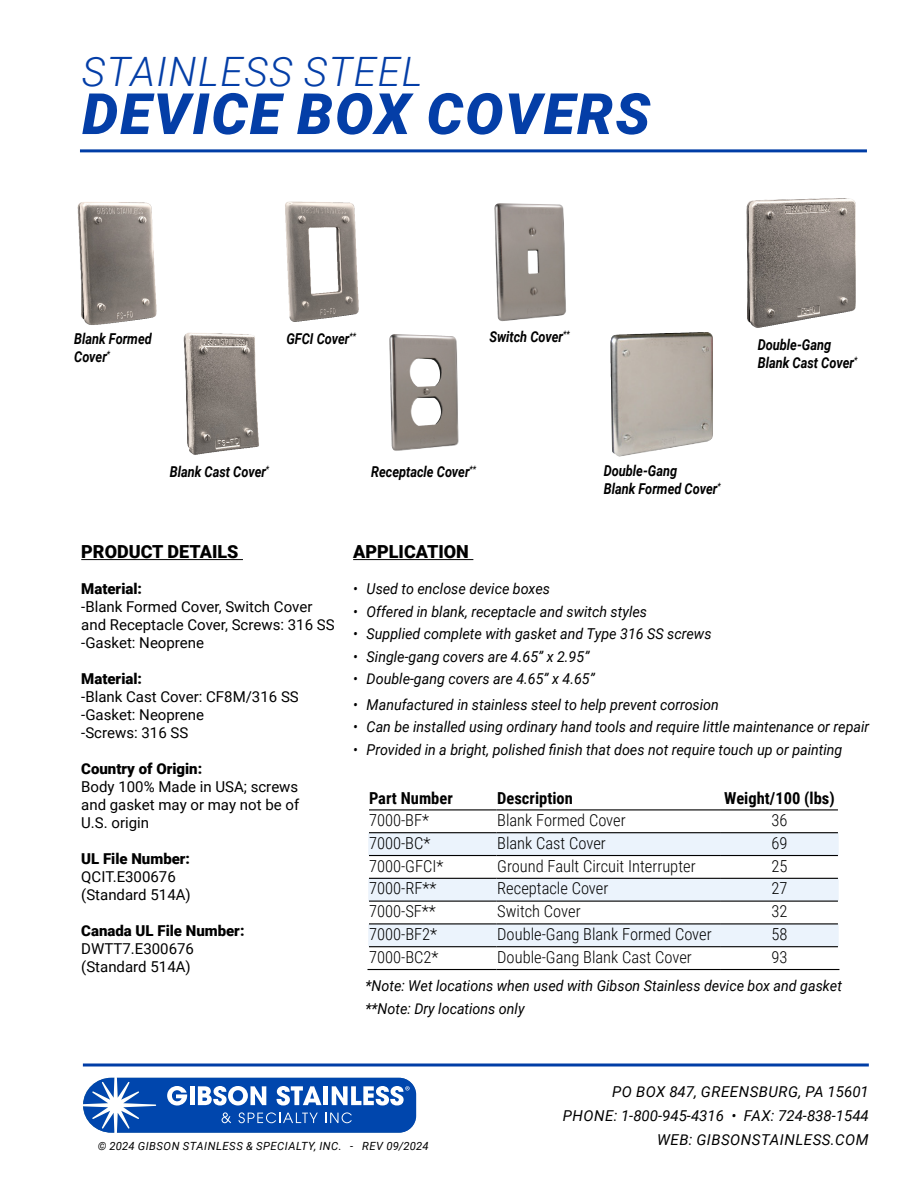
<style>
.page{position:relative;width:918px;height:1188px;background:#fff}
.page>*{position:absolute;margin:0;border:0;box-sizing:border-box;transform-origin:0 0}
.t1{font:italic 900 57px "Roboto";letter-spacing:.035em;color:#043ea7}
.t2{font:italic 300 40.5px "Roboto";letter-spacing:.035em;color:#043ea7}
.t3{font:900 18px "Roboto";color:#000}
.Gibson_Paragraphs{font:300 16.5px "Roboto Condensed";color:#000}
.Gibson_Paragraphs-2{font:700 16.5px "Roboto Condensed";color:#000}
.Gibson_Paragraphs-3{font:italic 15px "Roboto";color:#000;scale:.95 1}
.Gibson_Paragraphs-4{font:15px/18px "Roboto";color:#000}
.t4{font:italic 700 15px "Roboto";color:#000;scale:.85 1}
.Gibson_Paragraphs-5{font:italic 15px/24px "Roboto";color:#000;text-align:right}
.Gibson_Paragraphs-6{font:900 15px/18px "Roboto";color:#000}
.Gibson_Paragraphs-7{font:italic 15px "Roboto";letter-spacing:.035em;color:#000}
.t5{font:italic 11.25px "Roboto";letter-spacing:.045em;color:#000}
.s1{font-weight:900}
.s2{font-weight:400}
</style>
<div class="page">
<hr style="left:80px;top:149px;width:787px;height:3px;background:#003da6">
<hr style="left:83px;top:1064px;width:786px;height:2px;background:#003da6">
<svg style="left:83px;top:1077px;width:333px;height:56px"></svg>
<hr style="left:353px;top:559px;width:120px;height:1px;background:#000">
<hr style="left:81px;top:559px;width:162px;height:1px;background:#000">
<img style="left:611px;top:332px;width:102px;height:125px">
<img style="left:494px;top:203px;width:53px;height:118px">
<img style="left:389px;top:334px;width:57px;height:117px">
<svg style="left:368px;top:833px;width:471px;height:114px;fill:#ebf3fc"></svg>
<hr style="left:369px;top:809px;width:127px;height:1px;background:#000">
<hr style="left:496px;top:809px;width:224px;height:1px;background:#000">
<hr style="left:720px;top:809px;width:118px;height:1px;background:#000">
<hr style="left:369px;top:832px;width:127px;height:1px;background:#000">
<hr style="left:496px;top:832px;width:224px;height:1px;background:#000">
<hr style="left:720px;top:832px;width:118px;height:1px;background:#000">
<hr style="left:369px;top:855px;width:127px;height:1px;background:#000">
<hr style="left:496px;top:855px;width:224px;height:1px;background:#000">
<hr style="left:720px;top:855px;width:118px;height:1px;background:#000">
<hr style="left:369px;top:878px;width:127px;height:1px;background:#000">
<hr style="left:496px;top:878px;width:224px;height:1px;background:#000">
<hr style="left:720px;top:878px;width:118px;height:1px;background:#000">
<hr style="left:369px;top:901px;width:127px;height:1px;background:#000">
<hr style="left:496px;top:901px;width:224px;height:1px;background:#000">
<hr style="left:720px;top:901px;width:118px;height:1px;background:#000">
<hr style="left:369px;top:923px;width:127px;height:1px;background:#000">
<hr style="left:496px;top:923px;width:224px;height:1px;background:#000">
<hr style="left:720px;top:923px;width:118px;height:1px;background:#000">
<hr style="left:369px;top:946px;width:127px;height:1px;background:#000">
<hr style="left:496px;top:946px;width:224px;height:1px;background:#000">
<hr style="left:720px;top:946px;width:118px;height:1px;background:#000">
<hr style="left:368px;top:969px;width:128px;height:1px;background:#000">
<hr style="left:496px;top:969px;width:224px;height:1px;background:#000">
<hr style="left:720px;top:969px;width:119px;height:1px;background:#000">
<img style="left:183px;top:333px;width:76px;height:122px">
<img style="left:77px;top:202px;width:80px;height:123px">
<img style="left:746px;top:198px;width:110px;height:130px">
<img style="left:285px;top:201px;width:74px;height:121px">
<p class="t2" style="left:82px;top:43px;width:342px">STAINLESS STEEL</p>
<p class="t1" style="left:82px;top:74px;width:569px">DEVICE BOX COVERS</p>
<p class="t4" style="left:74px;top:329px;width:93px">Blank Formed</p>
<p class="t4" style="left:74px;top:347px;width:44px">Cover<sup>*</sup></p>
<p class="t4" style="left:286px;top:329px;width:83px">GFCI Cover<sup>**</sup></p>
<p class="t4" style="left:489px;top:327px;width:96px">Switch Cover<sup>**</sup></p>
<p class="t4" style="left:758px;top:334px;width:88px">Double-Gang</p>
<p class="t4" style="left:758px;top:352px;width:119px">Blank Cast Cover<sup>*</sup></p>
<p class="t4" style="left:170px;top:461px;width:119px">Blank Cast Cover<sup>*</sup></p>
<p class="t4" style="left:371px;top:461px;width:125px">Receptacle Cover<sup>**</sup></p>
<p class="t4" style="left:604px;top:460px;width:88px">Double-Gang</p>
<p class="t4" style="left:604px;top:478px;width:139px">Blank Formed Cover<sup>*</sup></p>
<p class="t3" style="left:81px;top:539px;width:159px">PRODUCT DETAILS</p>
<p class="Gibson_Paragraphs-6" style="left:81px;top:579px;width:62px">Material:</p>
<p class="Gibson_Paragraphs-4" style="left:81px;top:597px;width:255px">-Blank Formed Cover, Switch Cover and Receptacle Cover, Screws: 316 SS</p>
<p class="Gibson_Paragraphs-4" style="left:81px;top:633px;width:124px">-Gasket: Neoprene</p>
<p class="Gibson_Paragraphs-6" style="left:81px;top:669px;width:62px">Material:</p>
<p class="Gibson_Paragraphs-4" style="left:81px;top:687px;width:219px">-Blank Cast Cover: CF8M/316 SS</p>
<p class="Gibson_Paragraphs-4" style="left:81px;top:705px;width:124px">-Gasket: Neoprene</p>
<p class="Gibson_Paragraphs-4" style="left:81px;top:723px;width:109px">-Screws: 316 SS</p>
<p class="Gibson_Paragraphs-4" style="left:81px;top:759px;width:219px"><span class="s1">Country of Origin:<br></span>Body 100% Made in USA; screws and gasket may or may not be of<br>U.S. origin</p>
<p class="Gibson_Paragraphs-6" style="left:81px;top:849px;width:110px">UL File Number:<br><span class="s2">QCIT.E300676</span></p>
<p class="Gibson_Paragraphs-4" style="left:81px;top:885px;width:111px">(Standard 514A)</p>
<p class="Gibson_Paragraphs-6" style="left:81px;top:921px;width:165px">Canada UL File Number:</p>
<p class="Gibson_Paragraphs-4" style="left:81px;top:939px;width:114px">DWTT7.E300676</p>
<p class="Gibson_Paragraphs-4" style="left:81px;top:957px;width:111px">(Standard 514A)</p>
<p class="t3" style="left:353px;top:539px;width:117px">APPLICATION</p>
<p class="Gibson_Paragraphs-3" style="left:353px;top:578px;width:209px">• Used to enclose device boxes</p>
<p class="Gibson_Paragraphs-3" style="left:353px;top:601px;width:311px">• Offered in blank, receptacle and switch styles</p>
<p class="Gibson_Paragraphs-3" style="left:353px;top:623px;width:379px">• Supplied complete with gasket and Type 316 SS screws</p>
<p class="Gibson_Paragraphs-3" style="left:353px;top:646px;width:250px">• Single-gang covers are 4.65” x 2.95”</p>
<p class="Gibson_Paragraphs-3" style="left:353px;top:668px;width:256px">• Double-gang covers are 4.65” x 4.65”</p>
<p class="Gibson_Paragraphs-3" style="left:353px;top:694px;width:386px">• Manufactured in stainless steel to help prevent corrosion</p>
<p class="Gibson_Paragraphs-3" style="left:353px;top:716px;width:545px">• Can be installed using ordinary hand tools and require little maintenance or repair</p>
<p class="Gibson_Paragraphs-3" style="left:353px;top:739px;width:516px">• Provided in a bright, polished finish that does not require touch up or painting</p>
<p class="Gibson_Paragraphs-2" style="left:369px;top:786px;width:85px">Part Number</p>
<p class="Gibson_Paragraphs-2" style="left:497px;top:786px;width:77px">Description</p>
<p class="Gibson_Paragraphs-2" style="left:724px;top:786px;width:112px">Weight/100 (lbs)</p>
<p class="Gibson_Paragraphs" style="left:369px;top:809px;width:62px">7000-BF*</p>
<p class="Gibson_Paragraphs" style="left:497px;top:809px;width:130px">Blank Formed Cover</p>
<p class="Gibson_Paragraphs" style="left:771px;top:809px;width:18px">36</p>
<p class="Gibson_Paragraphs" style="left:369px;top:831px;width:63px">7000-BC*</p>
<p class="Gibson_Paragraphs" style="left:497px;top:831px;width:110px">Blank Cast Cover</p>
<p class="Gibson_Paragraphs" style="left:771px;top:831px;width:18px">69</p>
<p class="Gibson_Paragraphs" style="left:369px;top:854px;width:76px">7000-GFCI*</p>
<p class="Gibson_Paragraphs" style="left:497px;top:854px;width:200px">Ground Fault Circuit Interrupter</p>
<p class="Gibson_Paragraphs" style="left:771px;top:854px;width:18px">25</p>
<p class="Gibson_Paragraphs" style="left:369px;top:877px;width:69px">7000-RF**</p>
<p class="Gibson_Paragraphs" style="left:497px;top:877px;width:113px">Receptacle Cover</p>
<p class="Gibson_Paragraphs" style="left:771px;top:877px;width:18px">27</p>
<p class="Gibson_Paragraphs" style="left:369px;top:900px;width:68px">7000-SF**</p>
<p class="Gibson_Paragraphs" style="left:497px;top:900px;width:85px">Switch Cover</p>
<p class="Gibson_Paragraphs" style="left:771px;top:900px;width:18px">32</p>
<p class="Gibson_Paragraphs" style="left:369px;top:923px;width:70px">7000-BF2*</p>
<p class="Gibson_Paragraphs" style="left:497px;top:923px;width:216px">Double-Gang Blank Formed Cover</p>
<p class="Gibson_Paragraphs" style="left:771px;top:923px;width:18px">58</p>
<p class="Gibson_Paragraphs" style="left:369px;top:945px;width:71px">7000-BC2*</p>
<p class="Gibson_Paragraphs" style="left:497px;top:945px;width:196px">Double-Gang Blank Cast Cover</p>
<p class="Gibson_Paragraphs" style="left:771px;top:945px;width:18px">93</p>
<p class="Gibson_Paragraphs-3" style="left:366px;top:975px;width:503px">*Note: Wet locations when used with Gibson Stainless device box and gasket</p>
<p class="Gibson_Paragraphs-3" style="left:366px;top:998px;width:169px">**Note: Dry locations only</p>
<p class="Gibson_Paragraphs-5" style="left:563px;top:1079px;width:308px">PO BOX 847, GREENSBURG, PA 15601<br>PHONE: 1-800-945-4316 • FAX: 724-838-1544</p>
<p class="t5" style="left:98px;top:1139px;width:332px">© 2024 GIBSON STAINLESS &amp; SPECIALTY, INC. - REV 09/2024</p>
<p class="Gibson_Paragraphs-7" style="left:657px;top:1129px;width:213px">WEB: GIBSONSTAINLESS.COM</p>
</div>
